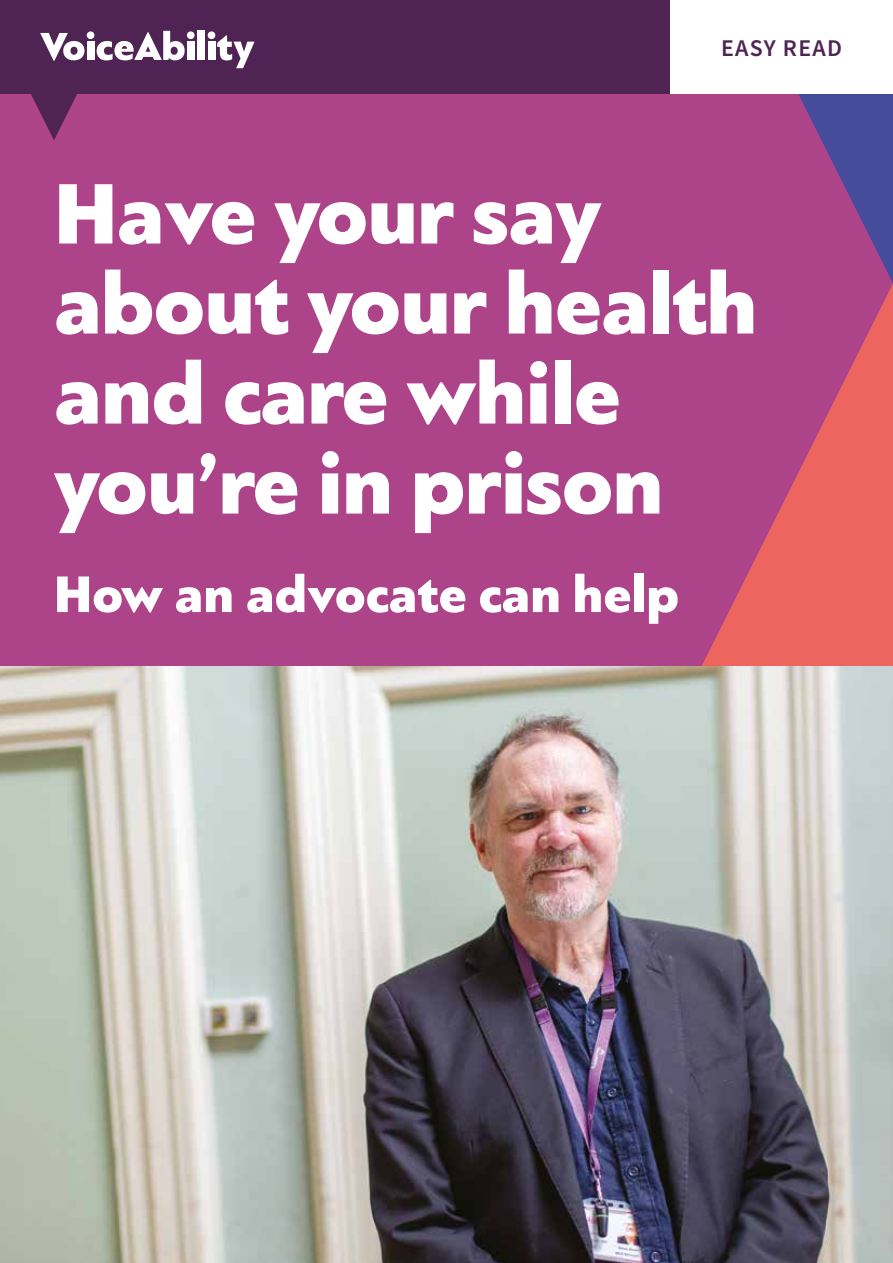
<style>
.page{position:relative;width:893px;height:1263px;background:#ad4489}
.page>*{position:absolute;margin:0;border:0;box-sizing:border-box;transform-origin:0 0}
.t1{font:900 90px/90px "PF Bague Sans Pro";letter-spacing:-.01em;color:#fff}
.t2{font:900 54px "PF Bague Sans Pro";color:#fff}
.t3{font:600 24px "Source Sans Pro";letter-spacing:.05em;color:#4f2454}
</style>
<div class="page">
<svg style="left:702px;top:284px;width:191px;height:382px;fill:#e96460"></svg>
<svg style="left:798px;top:94px;width:95px;height:189px"></svg>
<img style="left:0;top:666px;width:893px;height:597px">
<div style="left:0;top:0;width:670px;height:94px;background:#4f2454"></div>
<div style="left:87px;top:31px;width:7px;height:8px;background:#fff;border-radius:50%"></div>
<div style="left:87px;top:42px;width:7px;height:18px;background:#fff"></div>
<svg style="left:31px;top:33px;width:53px;height:107px"></svg>
<div style="left:187px;top:31px;width:8px;height:8px;background:#fff;border-radius:50%"></div>
<div style="left:187px;top:42px;width:7px;height:18px;background:#fff"></div>
<div style="left:197px;top:31px;width:8px;height:29px;background:#fff"></div>
<div style="left:208px;top:31px;width:7px;height:8px;background:#fff;border-radius:50%"></div>
<div style="left:208px;top:42px;width:7px;height:18px;background:#fff"></div>
<svg style="left:217px;top:35px;width:38px;height:33px"></svg>
<svg style="left:97px;top:31px;width:88px;height:29px"></svg>
<div style="left:670px;top:0;width:223px;height:94px;background:#fff"></div>
<p class="t3" style="left:721px;top:33px;width:122px">EASY READ</p>
<p class="t1" style="left:54px;top:171px;width:705px">Have your say about your health and care while you’re in prison</p>
<p class="t2" style="left:54px;top:560px;width:627px">How an advocate can help</p>
</div>
